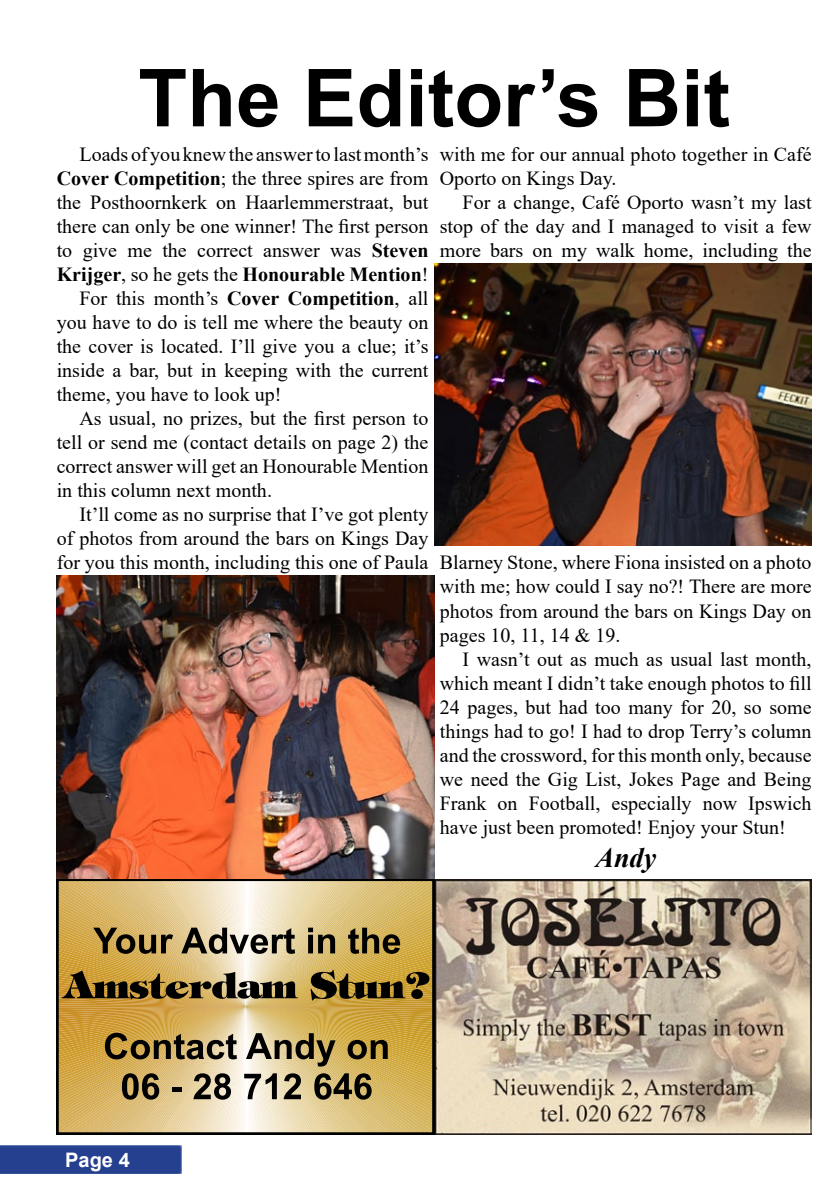
<style>
.page{position:relative;width:840px;height:1191px;background:#fff}
.page>*{position:absolute;margin:0;border:0;box-sizing:border-box;transform-origin:0 0}
.t1{font:700 80px "Arial";color:#000}
.t2{font:italic 700 28px "Times New Roman";color:#000}
.t3{font:20px/24px "Times New Roman";color:#000;text-align:justify}
.t4{font:700 20px "Times New Roman";color:#000}
.t5{font:700 20px "Arial";color:#fff}
.s1{font-weight:700}
.s2{font-weight:400}
</style>
<div class="page">
<div style="left:0;top:1145px;width:181px;height:29px;background:#25408f"></div>
<img style="left:57px;top:575px;width:377px;height:304px">
<img style="left:434px;top:263px;width:377px;height:282px">
<img style="left:434px;top:879px;width:377px;height:255px">
<svg style="left:57px;top:879px;width:377px;height:255px"></svg>
<h1 class="t1" style="left:138px;top:42px;width:593px">The Editor’s Bit</h1>
<p class="t3" style="left:79px;top:142px;width:350px">Loads of you knew the answer to last month’s</p>
<p class="t3" style="left:57px;top:166px;width:373px"><span class="s1">Cover Competition</span>; the three spires are from</p>
<p class="t3" style="left:57px;top:190px;width:373px">the Posthoornkerk on Haarlemmerstraat, but</p>
<p class="t3" style="left:57px;top:214px;width:373px">there can only be one winner! The first person</p>
<p class="t3" style="left:57px;top:238px;width:373px">to give me the correct answer was <span class="s1">Steven</span></p>
<p class="t4" style="left:57px;top:260px;width:373px">Krijger<span class="s2">, so he gets the</span> Honourable Mention<span class="s2">!</span></p>
<p class="t3" style="left:79px;top:286px;width:350px">For this month’s <span class="s1">Cover Competition</span>, all</p>
<p class="t3" style="left:57px;top:310px;width:373px">you have to do is tell me where the beauty on</p>
<p class="t3" style="left:57px;top:334px;width:373px">the cover is located. I’ll give you a clue; it’s</p>
<p class="t3" style="left:57px;top:358px;width:373px">inside a bar, but in keeping with the current</p>
<p class="t3" style="left:57px;top:382px;width:226px">theme, you have to look up!</p>
<p class="t3" style="left:79px;top:406px;width:350px">As usual, no prizes, but the first person to</p>
<p class="t3" style="left:57px;top:430px;width:373px">tell or send me (contact details on page 2) the</p>
<p class="t3" style="left:57px;top:454px;width:373px">correct answer will get an Honourable Mention</p>
<p class="t3" style="left:57px;top:478px;width:217px">in this column next month.</p>
<p class="t3" style="left:79px;top:502px;width:350px">It’ll come as no surprise that I’ve got plenty</p>
<p class="t3" style="left:57px;top:526px;width:373px">of photos from around the bars on Kings Day</p>
<p class="t3" style="left:57px;top:550px;width:373px">for you this month, including this one of Paula</p>
<p class="t3" style="left:439px;top:142px;width:373px">with me for our annual photo together in Café<br>Oporto on Kings Day.</p>
<p class="t3" style="left:439px;top:190px;width:373px;text-indent:23px">For a change, Café Oporto wasn’t my last stop of the day and I managed to visit a few more bars on my walk home, including the</p>
<p class="t3" style="left:439px;top:550px;width:373px">Blarney Stone, where Fiona insisted on a photo with me; how could I say no?! There are more photos from around the bars on Kings Day on pages 10, 11, 14 &amp; 19.</p>
<p class="t3" style="left:439px;top:646px;width:373px;text-indent:23px">I wasn’t out as much as usual last month, which meant I didn’t take enough photos to fill 24 pages, but had too many for 20, so some things had to go! I had to drop Terry’s column and the crossword, for this month only, because we need the Gig List, Jokes Page and Being Frank on Football, especially now Ipswich have just been promoted! Enjoy your Stun!</p>
<h2 class="t2" style="left:595px;top:838px;width:62px">Andy</h2>
<p class="t5" style="left:65px;top:1146px;width:66px">Page 4</p>
</div>
